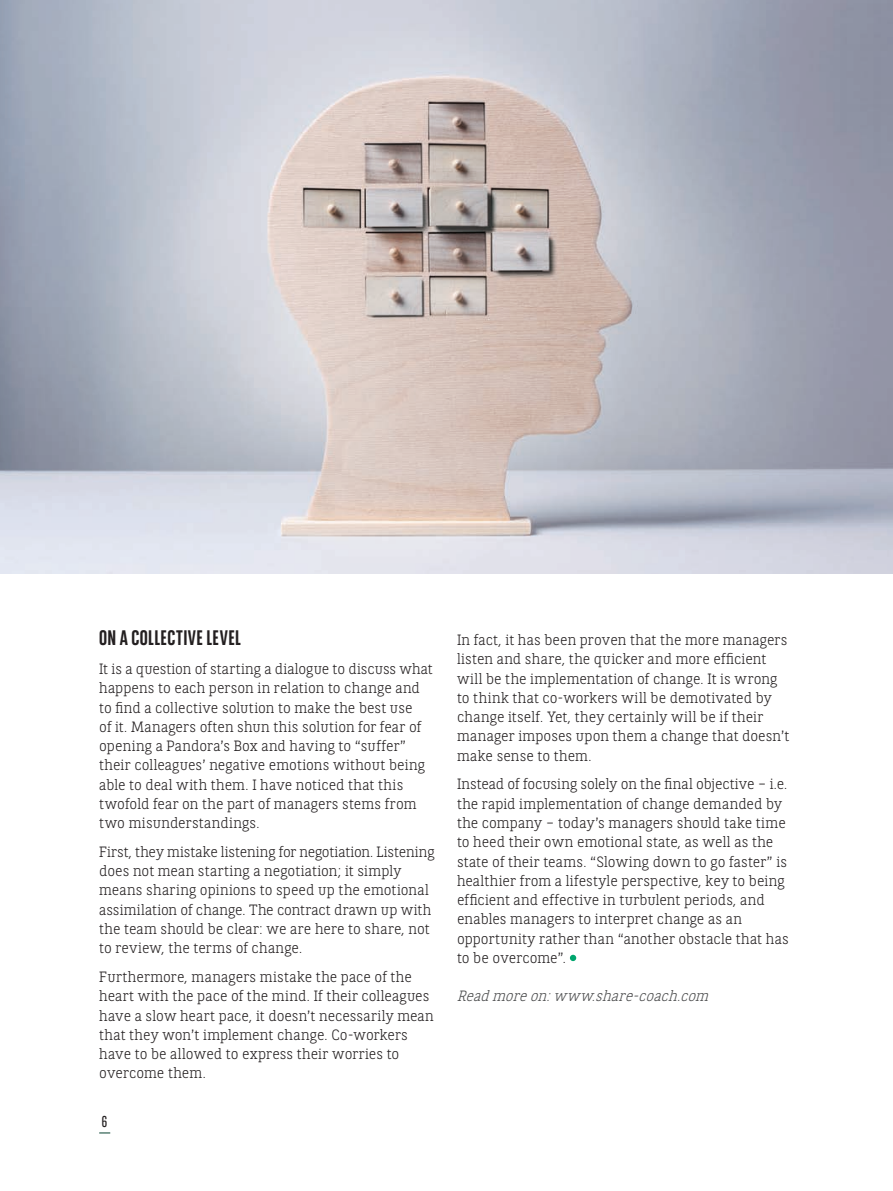
<style>
.page{position:relative;width:893px;height:1191px;background:#fff}
.page>*{position:absolute;margin:0;border:0;box-sizing:border-box;transform-origin:0 0}
.t1{font:700 21px "BNPP Sans Condensed";letter-spacing:.02em;color:#231f20}
.t2{font:15.75px "BNPP Sans Condensed";color:#231f20}
.t3{font:300 14.88px/19.2px "BNPP Slab Serif";letter-spacing:.005em;color:#231f20}
.t4{font:italic 300 14.88px "BNPP Slab Serif";color:#4b4c4d}
</style>
<div class="page">
<img style="left:0;top:0;width:893px;height:573px">
<div style="left:570px;top:954px;width:6px;height:7px;background:#00a66e;border-radius:50%"></div>
<h1 class="t1" style="left:99px;top:626px;width:143px">ON A COLLECTIVE LEVEL</h1>
<p class="t3" style="left:99px;top:659px;width:335px">It is a question of starting a dialogue to discuss what happens to each person in relation to change and to find a collective solution to make the best use<br>of it. Managers often shun this solution for fear of opening a Pandora’s Box and having to “suffer” their colleagues’ negative emotions without being able to deal with them. I have noticed that this twofold fear on the part of managers stems from two misunderstandings.</p>
<p class="t3" style="left:99px;top:842px;width:337px">First, they mistake listening for negotiation. Listening does not mean starting a negotiation; it simply means sharing opinions to speed up the emotional assimilation of change. The contract drawn up with the team should be clear: we are here to share, not to review, the terms of change.</p>
<p class="t3" style="left:99px;top:967px;width:336px">Furthermore, managers mistake the pace of the heart with the pace of the mind. If their colleagues have a slow heart pace, it doesn’t necessarily mean that they won’t implement change. Co-workers have to be allowed to express their worries to overcome them.</p>
<p class="t2" style="left:102px;top:1113px;width:7px">6</p>
<p class="t3" style="left:457px;top:630px;width:334px">In fact, it has been proven that the more managers listen and share, the quicker and more efficient will be the implementation of change. It is wrong to think that co-workers will be demotivated by change itself. Yet, they certainly will be if their manager imposes upon them a change that doesn’t make sense to them.</p>
<p class="t3" style="left:457px;top:775px;width:333px">Instead of focusing solely on the final objective – i.e. the rapid implementation of change demanded by the company – today’s managers should take time to heed their own emotional state, as well as the state of their teams. “Slowing down to go faster” is healthier from a lifestyle perspective, key to being efficient and effective in turbulent periods, and enables managers to interpret change as an opportunity rather than “another obstacle that has to be overcome”.</p>
<p class="t4" style="left:457px;top:987px;width:257px">Readmoreon:www.share-coach.com</p>
</div>
